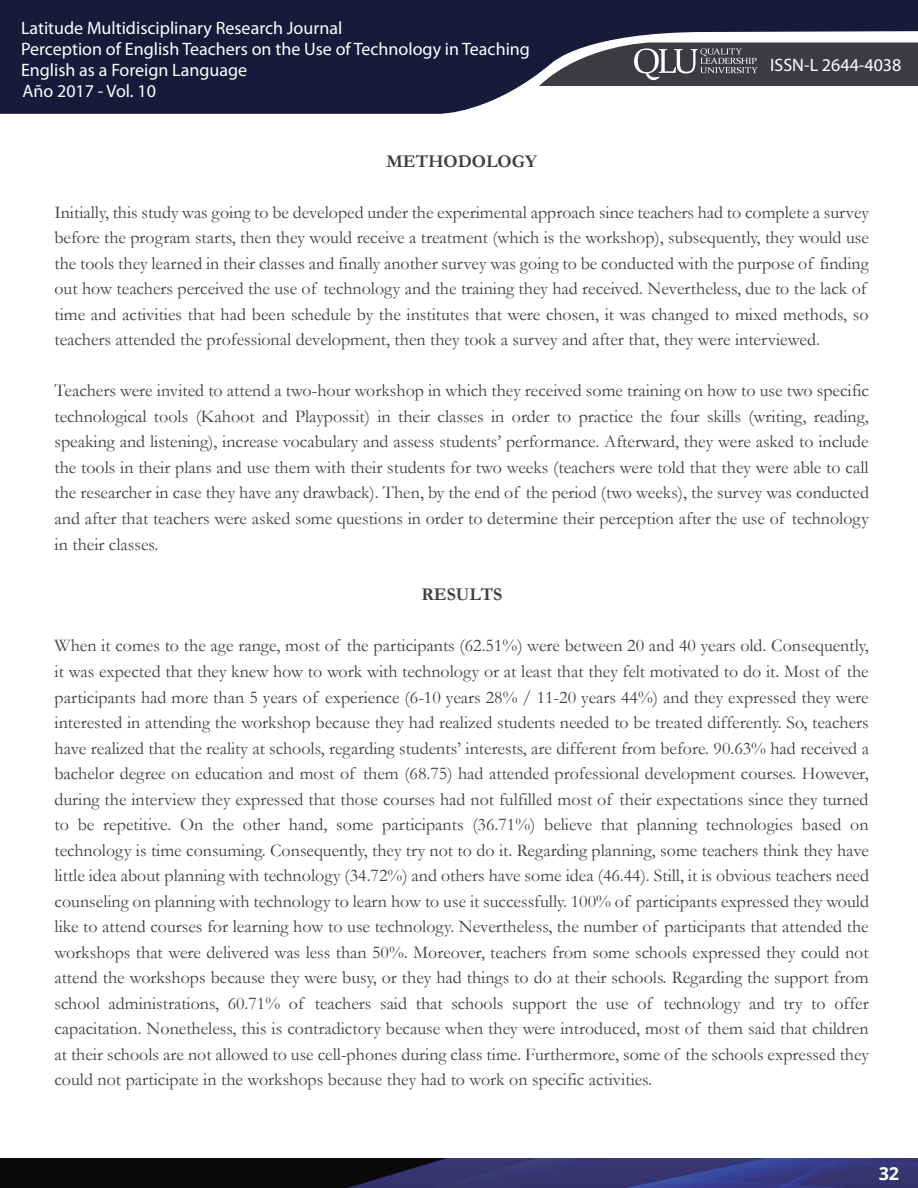
<style>
.page{position:relative;width:918px;height:1188px;background:#fff}
.page>*{position:absolute;margin:0;border:0;box-sizing:border-box;transform-origin:0 0}
.t1{font:18px/25.5px "Garamond";color:#3e3d42;text-align:justify}
.t2{font:18px/21.6px "Myriad Pro";color:#fff}
.t3{font:700 18px "Garamond";color:#3e3d42}
.t4{font:700 18px "Open Sans";color:#fff}
</style>
<div class="page">
<img style="left:0;top:1158px;width:918px;height:30px">
<svg style="left:0;top:0;width:918px;height:114px;fill:#191a3a"></svg>
<svg style="left:539px;top:43px;width:379px;height:43px;background:#4d4d53"></svg>
<p class="t2" style="left:21px;top:16px;width:323px">Latitude Multidisciplinary Research Journal</p>
<p class="t2" style="left:21px;top:38px;width:510px">Perception of English Teachers on the Use of Technology in Teaching<br>English as a Foreign Language</p>
<p class="t2" style="left:22px;top:80px;width:135px">Año 2017 - Vol. 10</p>
<p class="t2" style="left:770px;top:53px;width:133px">ISSN-L 2644-4038</p>
<p class="t3" style="left:386px;top:149px;width:152px">METHODOLOGY</p>
<p class="t1" style="left:54px;top:199px;width:816px;text-align:left">Initially, this study was going to be developed under the experimental approach since teachers had to complete a survey before the program starts, then they would receive a treatment (which is the workshop), subsequently, they would use the tools they learned in their classes and finally another survey was going to be conducted with the purpose of finding out how teachers perceived the use of technology and the training they had received. Nevertheless, due to the lack of time and activities that had been schedule by the institutes that were chosen, it was changed to mixed methods, so teachers attended the professional development, then they took a survey and after that, they were interviewed.</p>
<p class="t1" style="left:54px;top:378px;width:816px">Teachers were invited to attend a two-hour workshop in which they received some training on how to use two specific technological tools (Kahoot and Playpossit) in their classes in order to practice the four skills (writing, reading, speaking and listening), increase vocabulary and assess students’ performance. Afterward, they were asked to include the tools in their plans and use them with their students for two weeks (teachers were told that they were able to call the researcher in case they have any drawback). Then, by the end of the period (two weeks), the survey was conducted and after that teachers were asked some questions in order to determine their perception after the use of technology in their classes.</p>
<p class="t3" style="left:421px;top:583px;width:82px">RESULTS</p>
<p class="t1" style="left:54px;top:633px;width:816px">When it comes to the age range, most of the participants (62.51%) were between 20 and 40 years old. Consequently, it was expected that they knew how to work with technology or at least that they felt motivated to do it. Most of the participants had more than 5 years of experience (6-10 years 28% / 11-20 years 44%) and they expressed they were interested in attending the workshop because they had realized students needed to be treated differently. So, teachers have realized that the reality at schools, regarding students’ interests, are different from before. 90.63% had received a bachelor degree on education and most of them (68.75) had attended professional development courses. However, during the interview they expressed that those courses had not fulfilled most of their expectations since they turned to be repetitive. On the other hand, some participants (36.71%) believe that planning technologies based on technology is time consuming. Consequently, they try not to do it. Regarding planning, some teachers think they have little idea about planning with technology (34.72%) and others have some idea (46.44). Still, it is obvious teachers need counseling on planning with technology to learn how to use it successfully. 100% of participants expressed they would like to attend courses for learning how to use technology. Nevertheless, the number of participants that attended the workshops that were delivered was less than 50%. Moreover, teachers from some schools expressed they could not attend the workshops because they were busy, or they had things to do at their schools. Regarding the support from school administrations, 60.71% of teachers said that schools support the use of technology and try to offer capacitation. Nonetheless, this is contradictory because when they were introduced, most of them said that children at their schools are not allowed to use cell-phones during class time. Furthermore, some of the schools expressed they could not participate in the workshops because they had to work on specific activities.</p>
<p class="t4" style="left:879px;top:1160px;width:22px">32</p>
</div>
